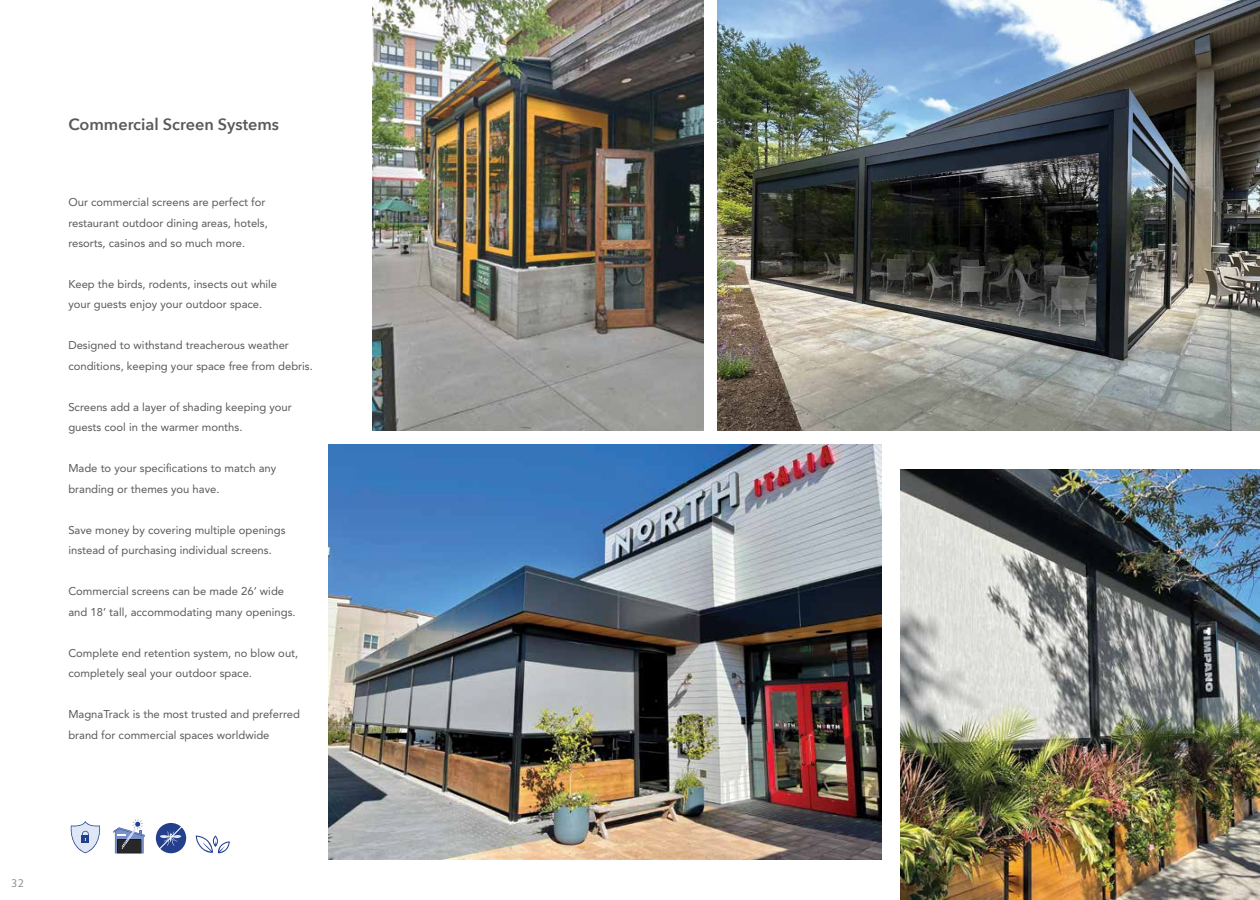
<style>
.page{position:relative;width:1260px;height:900px;background:#fff}
.page>*{position:absolute;margin:0;border:0;box-sizing:border-box;transform-origin:0 0}
.t1{font:600 16.25px "Avenir Next";color:#58595b}
.t2{font:11.25px/20.5px "Avenir LT Std";color:#58595b}
.t3{font:11.25px "Camphor Std";color:#888a8d}
</style>
<div class="page">
<img style="left:328px;top:444px;width:554px;height:415px">
<svg style="left:70px;top:821px;width:30px;height:32px"></svg>
<svg style="left:113px;top:819px;width:32px;height:34px"></svg>
<div style="left:156px;top:823px;width:30px;height:30px;background:#24408d;border-radius:50%"></div>
<svg style="left:157px;top:824px;width:27px;height:27px"></svg>
<svg style="left:196px;top:835px;width:34px;height:18px"></svg>
<img style="left:900px;top:470px;width:360px;height:430px">
<img style="left:718px;top:0;width:542px;height:430px">
<img style="left:373px;top:0;width:331px;height:430px">
<h1 class="t1" style="left:68px;top:118px;width:212px">Commercial Screen Systems</h1>
<p class="t2" style="left:68px;top:193px;width:201px">Our commercial screens are perfect for restaurant outdoor dining areas, hotels, resorts, casinos and so much more.</p>
<p class="t2" style="left:68px;top:275px;width:210px">Keep the birds, rodents, insects out while your guests enjoy your outdoor space.</p>
<p class="t2" style="left:68px;top:336px;width:246px">Designed to withstand treacherous weather conditions, keeping your space free from debris.</p>
<p class="t2" style="left:68px;top:398px;width:225px">Screens add a layer of shading keeping your guests cool in the warmer months.</p>
<p class="t2" style="left:68px;top:459px;width:209px">Made to your specifications to match any branding or themes you have.</p>
<p class="t2" style="left:68px;top:521px;width:219px">Save money by covering multiple openings instead of purchasing individual screens.</p>
<p class="t2" style="left:68px;top:582px;width:229px">Commercial screens can be made 26’ wide and 18’ tall, accommodating many openings.</p>
<p class="t2" style="left:68px;top:644px;width:231px">Complete end retention system, no blow out, completely seal your outdoor space.</p>
<p class="t2" style="left:68px;top:705px;width:233px">MagnaTrack is the most trusted and preferred brand for commercial spaces worldwide</p>
<p class="t3" style="left:11px;top:876px;width:15px">32</p>
</div>
